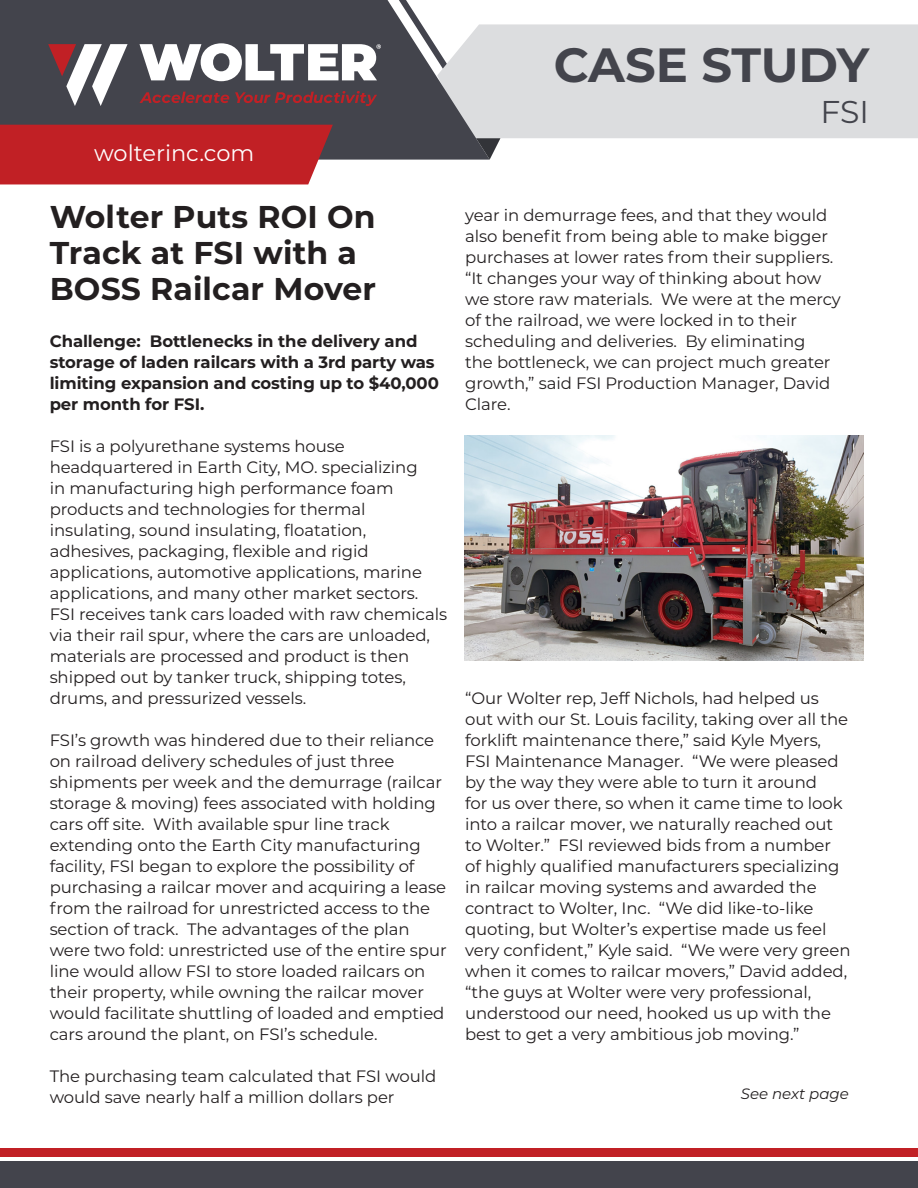
<style>
.page{position:relative;width:918px;height:1188px;background:#fff}
.page>*{position:absolute;margin:0;border:0;box-sizing:border-box;transform-origin:0 0}
.t1{font:700 48px "Montserrat";letter-spacing:-.01em;color:#43444c}
.t2{font:700 31.5px/36px "Montserrat";letter-spacing:.005em;color:#231f20}
.t3{font:31.5px "Montserrat";color:#43444c}
.t4{font:22.5px "Montserrat";color:#fff}
.t5{font:16.5px/21px "Montserrat";letter-spacing:-.005em;color:#231f20}
.t6{font:700 16.5px/21px "Montserrat";letter-spacing:-.005em;color:#231f20}
.t7{font:italic 15px "Montserrat";color:#231f20}
</style>
<div class="page">
<div style="left:500px;top:24px;width:418px;height:114px;background:#dcdddf"></div>
<svg style="left:0;top:0;width:500px;height:184px"></svg>
<div style="left:0;top:1161px;width:918px;height:27px;background:#43444c"></div>
<div style="left:0;top:1148px;width:918px;height:8px;background:#c12025"></div>
<img style="left:465px;top:436px;width:398px;height:225px">
<p class="t4" style="left:94px;top:138px;width:162px">wolterinc.com</p>
<p class="t2" style="left:50px;top:197px;width:328px">Wolter Puts ROI On<br>Track at FSI with a<br>BOSS Railcar Mover</p>
<p class="t6" style="left:50px;top:330px;width:391px">Challenge: Bottlenecks in the delivery and storage of laden railcars with a 3rd party was limiting expansion and costing up to $40,000 per month for FSI.</p>
<p class="t5" style="left:50px;top:435px;width:399px">FSI is a polyurethane systems house headquartered in Earth City, MO. specializing<br>in manufacturing high performance foam products and technologies for thermal insulating, sound insulating, floatation, adhesives, packaging, flexible and rigid applications, automotive applications, marine applications, and many other market sectors.<br>FSI receives tank cars loaded with raw chemicals via their rail spur, where the cars are unloaded, materials are processed and product is then shipped out by tanker truck, shipping totes, drums, and pressurized vessels.</p>
<p class="t5" style="left:50px;top:729px;width:399px">FSI’s growth was hindered due to their reliance on railroad delivery schedules of just three shipments per week and the demurrage (railcar storage &amp; moving) fees associated with holding cars off site. With available spur line track extending onto the Earth City manufacturing facility, FSI began to explore the possibility of purchasing a railcar mover and acquiring a lease from the railroad for unrestricted access to the section of track. The advantages of the plan were two fold: unrestricted use of the entire spur line would allow FSI to store loaded railcars on their property, while owning the railcar mover would facilitate shuttling of loaded and emptied cars around the plant, on FSI’s schedule.</p>
<p class="t5" style="left:50px;top:1065px;width:388px">The purchasing team calculated that FSI would would save nearly half a million dollars per</p>
<p class="t1" style="left:554px;top:30px;width:317px">CASE STUDY</p>
<p class="t3" style="left:820px;top:90px;width:50px">FSI</p>
<p class="t5" style="left:465px;top:204px;width:377px">year in demurrage fees, and that they would also benefit from being able to make bigger purchases at lower rates from their suppliers. “It changes your way of thinking about how we store raw materials. We were at the mercy of the railroad, we were locked in to their scheduling and deliveries. By eliminating<br>the bottleneck, we can project much greater growth,” said FSI Production Manager, David Clare.</p>
<p class="t5" style="left:465px;top:687px;width:387px">“Our Wolter rep, Jeff Nichols, had helped us out with our St. Louis facility, taking over all the forklift maintenance there,” said Kyle Myers, FSI Maintenance Manager. “We were pleased by the way they were able to turn it around<br>for us over there, so when it came time to look into a railcar mover, we naturally reached out to Wolter.” FSI reviewed bids from a number of highly qualified manufacturers specializing in railcar moving systems and awarded the contract to Wolter, Inc. “We did like-to-like quoting, but Wolter’s expertise made us feel very confident,” Kyle said. “We were very green when it comes to railcar movers,” David added, “the guys at Wolter were very professional, understood our need, hooked us up with the best to get a very ambitious job moving.”</p>
<p class="t7" style="left:741px;top:1083px;width:110px">See next page</p>
</div>
